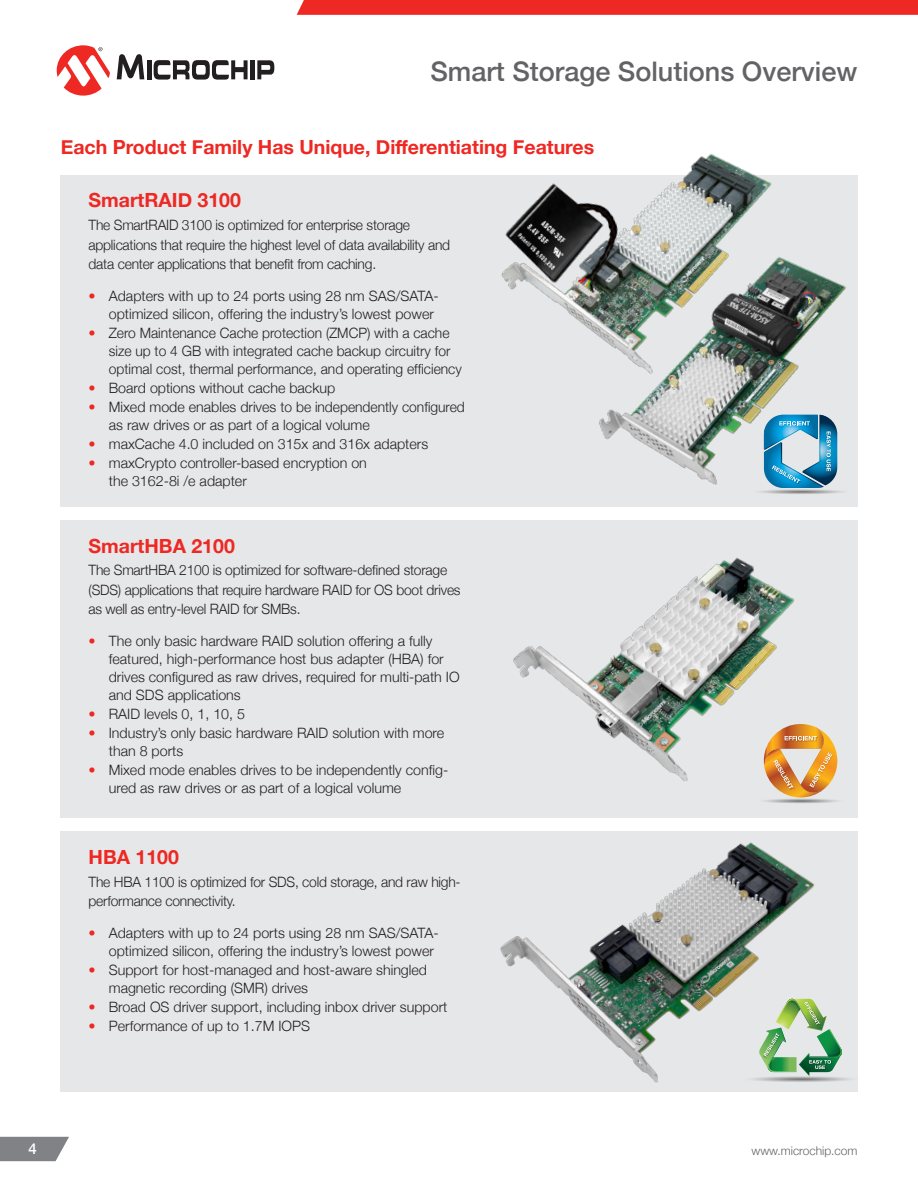
<style>
.page{position:relative;width:918px;height:1188px;background:#fff}
.page>*{position:absolute;margin:0;border:0;box-sizing:border-box;transform-origin:0 0}
.PAGE_TITLE{font:500 27px "Helvetica Neue";color:#636366}
.SUBHEAD1{font:700 19.5px "Helvetica Neue";color:#ee2823}
.t1{font:500 15px "Helvetica Neue";color:#fff}
.BODY_TEXT{font:300 14.25px/18px "Helvetica Neue";color:#231f20}
.t2{font:300 12px "Helvetica Neue";color:#636366}
.s1{color:#ee2823}
</style>
<div class="page">
<div style="left:60px;top:175px;width:798px;height:332px;background:#e6e7e9"></div>
<div style="left:60px;top:520px;width:798px;height:298px;background:#e6e7e9"></div>
<div style="left:60px;top:832px;width:798px;height:260px;background:#e6e7e9"></div>
<img style="left:501px;top:153px;width:271px;height:154px">
<img style="left:513px;top:557px;width:325px;height:246px">
<img style="left:490px;top:831px;width:368px;height:252px">
<img style="left:563px;top:237px;width:283px;height:248px">
<svg style="left:749px;top:415px;width:97px;height:79px"></svg>
<svg style="left:740px;top:999px;width:118px;height:83px"></svg>
<svg style="left:297px;top:0;width:621px;height:15px;background:#ee2b26"></svg>
<svg style="left:117px;top:54px;width:27px;height:25px"></svg>
<hr style="left:147px;top:60px;width:4px;height:19px;background:#231f20">
<div style="left:250px;top:60px;width:5px;height:19px;background:#231f20"></div>
<svg style="left:257px;top:60px;width:17px;height:19px"></svg>
<svg style="left:154px;top:60px;width:94px;height:20px"></svg>
<svg style="left:57px;top:45px;width:53px;height:51px"></svg>
<svg style="left:0;top:1137px;width:69px;height:24px;background:#8c8e90"></svg>
<p class="PAGE_TITLE" style="left:430px;top:50px;width:429px">Smart Storage Solutions Overview</p>
<p class="SUBHEAD1" style="left:61px;top:132px;width:535px">Each Product Family Has Unique, Differentiating Features</p>
<p class="SUBHEAD1" style="left:89px;top:185px;width:154px">SmartRAID 3100</p>
<p class="BODY_TEXT" style="left:89px;top:214px;width:363px;line-height:19.5px">The SmartRAID 3100 is optimized for enterprise storage applications that require the highest level of data availability and data center applications that benefit from caching.</p>
<p class="BODY_TEXT" style="left:109px;top:286px;width:331px;text-indent:-20px"><span class="s1">•</span> Adapters with up to 24 ports using 28 nm SAS/SATA&shy;optimized silicon, offering the industry’s lowest power</p>
<p class="BODY_TEXT" style="left:109px;top:323px;width:355px;text-indent:-20px"><span class="s1">•</span> Zero Maintenance Cache protection (ZMCP) with a cache size up to 4 GB with integrated cache backup circuitry for optimal cost, thermal performance, and operating efficiency</p>
<p class="BODY_TEXT" style="left:89px;top:378px;width:248px"><span class="s1">•</span> Board options without cache backup</p>
<p class="BODY_TEXT" style="left:109px;top:397px;width:357px;text-indent:-20px"><span class="s1">•</span> Mixed mode enables drives to be independently configured as raw drives or as part of a logical volume</p>
<p class="BODY_TEXT" style="left:89px;top:434px;width:341px"><span class="s1">•</span> maxCache 4.0 included on 315x and 316x adapters</p>
<p class="BODY_TEXT" style="left:109px;top:453px;width:260px;text-indent:-20px"><span class="s1">•</span> maxCrypto controller-based encryption on the 3162-8i /e adapter</p>
<p class="SUBHEAD1" style="left:89px;top:530px;width:148px">SmartHBA 2100</p>
<p class="BODY_TEXT" style="left:89px;top:559px;width:374px;line-height:19.5px">The SmartHBA 2100 is optimized for software-defined storage (SDS) applications that require hardware RAID for OS boot drives as well as entry-level RAID for SMBs.</p>
<p class="BODY_TEXT" style="left:109px;top:631px;width:352px;text-indent:-20px"><span class="s1">•</span> The only basic hardware RAID solution offering a fully featured, high-performance host bus adapter (HBA) for drives configured as raw drives, required for multi-path IO and SDS applications</p>
<p class="BODY_TEXT" style="left:89px;top:704px;width:158px"><span class="s1">•</span> RAID levels 0, 1, 10, 5</p>
<p class="BODY_TEXT" style="left:109px;top:723px;width:337px;text-indent:-20px"><span class="s1">•</span> Industry’s only basic hardware RAID solution with more than 8 ports</p>
<p class="BODY_TEXT" style="left:109px;top:760px;width:341px;text-indent:-20px"><span class="s1">•</span> Mixed mode enables drives to be independently config&shy;ured as raw drives or as part of a logical volume</p>
<p class="SUBHEAD1" style="left:89px;top:842px;width:92px">HBA 1100</p>
<p class="BODY_TEXT" style="left:89px;top:871px;width:374px;line-height:19.5px">The HBA 1100 is optimized for SDS, cold storage, and raw high&shy;performance connectivity.</p>
<p class="BODY_TEXT" style="left:109px;top:923px;width:331px;text-indent:-20px"><span class="s1">•</span> Adapters with up to 24 ports using 28 nm SAS/SATA&shy;optimized silicon, offering the industry’s lowest power</p>
<p class="BODY_TEXT" style="left:109px;top:960px;width:320px;text-indent:-20px"><span class="s1">•</span> Support for host-managed and host-aware shingled magnetic recording (SMR) drives</p>
<p class="BODY_TEXT" style="left:89px;top:997px;width:360px"><span class="s1">•</span> Broad OS driver support, including inbox driver support</p>
<p class="BODY_TEXT" style="left:89px;top:1016px;width:223px"><span class="s1">•</span> Performance of up to 1.7M IOPS</p>
<p class="t1" style="left:28px;top:1137px;width:10px">4</p>
<p class="t2" style="left:751px;top:1141px;width:108px">www.microchip.com</p>
</div>
